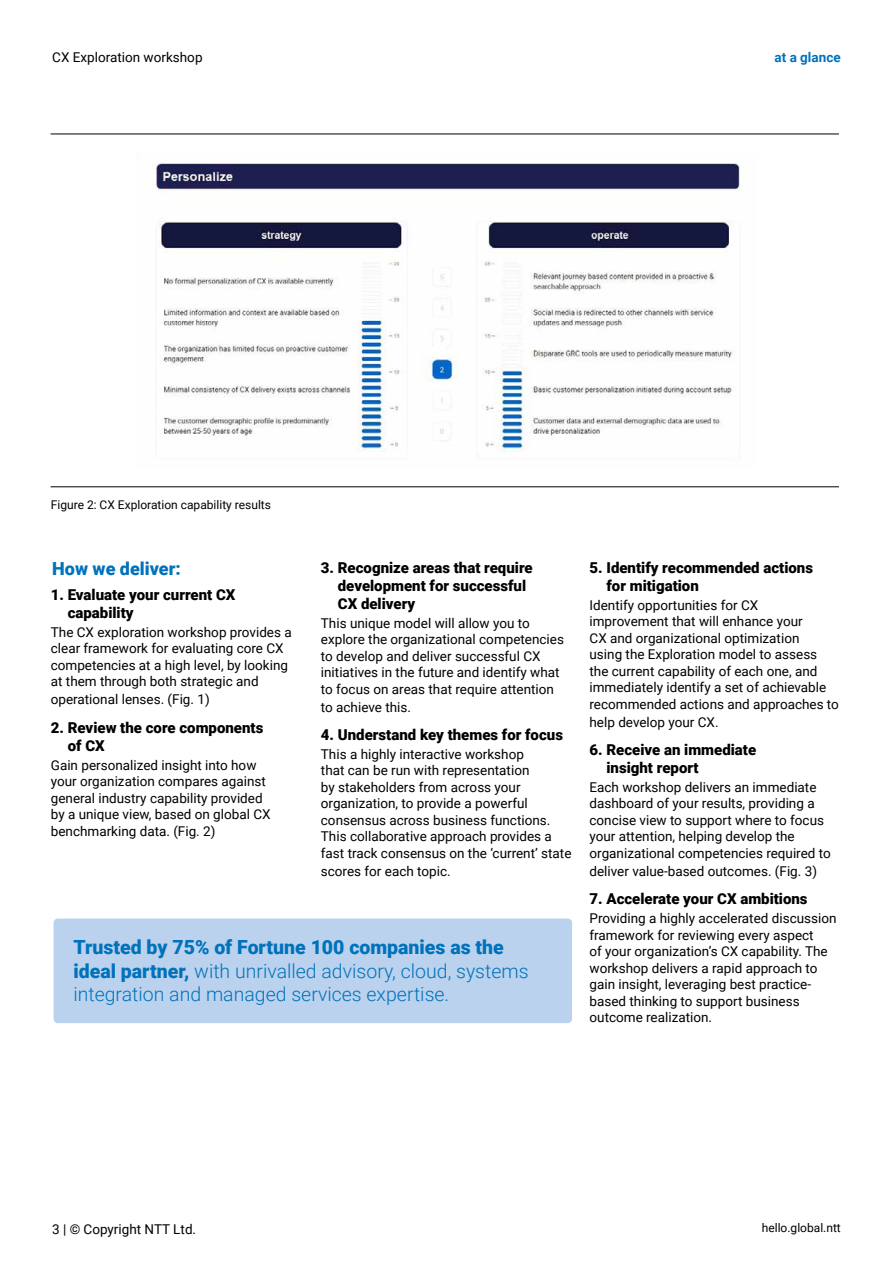
<style>
.page{position:relative;width:893px;height:1263px;background:#fff}
.page>*{position:absolute;margin:0;border:0;box-sizing:border-box;transform-origin:0 0}
.t1{font:300 19.5px/23.4px "Roboto";color:#0072bc}
.t2{font:900 18px "Roboto";color:#0072bc}
.t3{font:900 15px/18px "Roboto";color:#000}
.t4{font:13.5px/16.5px "Roboto";color:#000}
.t5{font:700 13.5px "Roboto";color:#0072bc}
.t6{font:12px "Roboto";color:#000}
.s1{font-weight:900}
</style>
<div class="page">
<hr style="left:51px;top:486px;width:788px;height:1px;background:#000">
<hr style="left:51px;top:134px;width:788px;height:1px;background:#000">
<img style="left:156px;top:163px;width:584px;height:289px">
<div style="left:54px;top:918px;width:518px;height:105px;background:#bad2ed;border-radius:4px"></div>
<p class="t4" style="left:52px;top:49px;width:152px">CX Exploration workshop</p>
<p class="t5" style="left:774px;top:48px;width:68px">at a glance</p>
<p class="t6" style="left:51px;top:496px;width:222px">Figure 2: CX Exploration capability results</p>
<h2 class="t2" style="left:52px;top:556px;width:130px">How we deliver:</h2>
<p class="t3" style="left:338px;top:558px;width:196px;text-indent:-17px">3. Recognize areas that require development for successful<br>CX delivery</p>
<p class="t4" style="left:321px;top:614px;width:245px">This unique model will allow you to explore the organizational competencies to develop and deliver successful CX initiatives in the future and identify what to focus on areas that require attention</p>
<p class="t4" style="left:321px;top:698px;width:92px">to achieve this.</p>
<p class="t3" style="left:321px;top:725px;width:244px">4. Understand key themes for focus</p>
<p class="t4" style="left:321px;top:745px;width:252px">This a highly interactive workshop<br>that can be run with representation<br>by stakeholders from across your organization, to provide a powerful consensus across business functions.<br>This collaborative approach provides a fast track consensus on the ‘current’ state</p>
<p class="t4" style="left:321px;top:862px;width:131px">scores for each topic.</p>
<p class="t3" style="left:68px;top:585px;width:169px;text-indent:-17px">1. Evaluate your current CX capability</p>
<p class="t4" style="left:51px;top:623px;width:242px">The CX exploration workshop provides a clear framework for evaluating core CX competencies at a high level, by looking at them through both strategic and</p>
<p class="t4" style="left:51px;top:691px;width:160px">operational lenses. (Fig. 1)</p>
<p class="t3" style="left:68px;top:718px;width:197px;text-indent:-17px">2. Review the core components of CX</p>
<p class="t4" style="left:51px;top:756px;width:221px">Gain personalized insight into how your organization compares against general industry capability provided by a unique view, based on global CX benchmarking data. (Fig. 2)</p>
<h1 class="t1" style="left:73px;top:935px;width:457px"><span class="s1">Trusted by 75% of Fortune 100 companies as the ideal partner,</span> with unrivalled advisory, cloud, systems integration and managed services expertise.</h1>
<p class="t3" style="left:606px;top:558px;width:208px;text-indent:-17px">5. Identify recommended actions for mitigation</p>
<p class="t4" style="left:589px;top:596px;width:251px">Identify opportunities for CX improvement that will enhance your<br>CX and organizational optimization<br>using the Exploration model to assess the current capability of each one, and immediately identify a set of achievable recommended actions and approaches to</p>
<p class="t4" style="left:589px;top:713px;width:131px">help develop your CX.</p>
<p class="t3" style="left:606px;top:740px;width:151px;text-indent:-17px">6. Receive an immediate insight report</p>
<p class="t4" style="left:589px;top:778px;width:243px">Each workshop delivers an immediate dashboard of your results, providing a concise view to support where to focus your attention, helping develop the organizational competencies required to</p>
<p class="t4" style="left:589px;top:862px;width:229px">deliver value-based outcomes. (Fig. 3)</p>
<p class="t3" style="left:589px;top:889px;width:220px">7. Accelerate your CX ambitions</p>
<p class="t4" style="left:589px;top:909px;width:248px">Providing a highly accelerated discussion framework for reviewing every aspect<br>of your organization’s CX capability. The workshop delivers a rapid approach to gain insight, leveraging best practice&shy;based thinking to support business outcome realization.</p>
<p class="t4" style="left:52px;top:1220px;width:146px">3 | © Copyright NTT Ltd.</p>
<p class="t6" style="left:762px;top:1220px;width:81px">hello.global.ntt</p>
</div>
